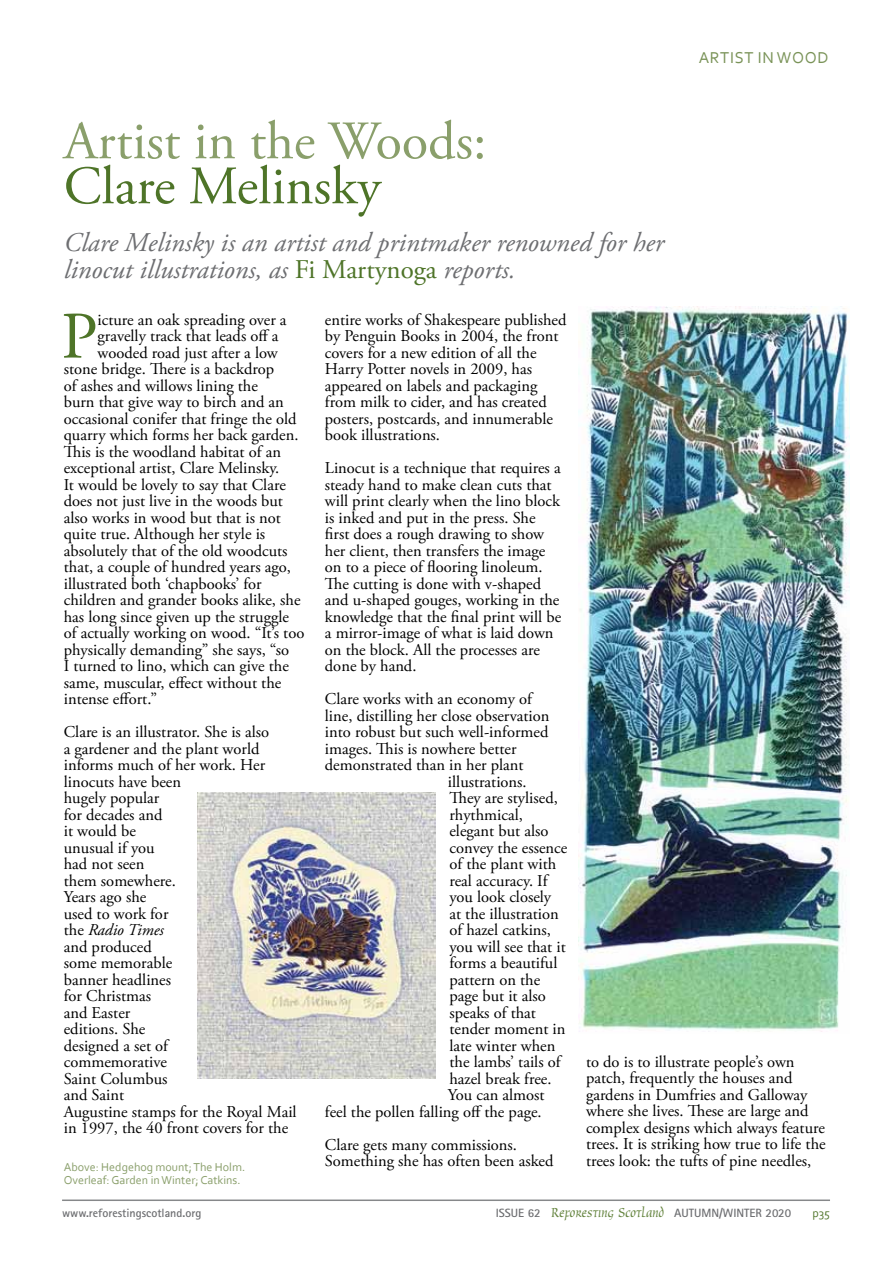
<style>
.page{position:relative;width:893px;height:1263px;background:#fff}
.page>*{position:absolute;margin:0;border:0;box-sizing:border-box;transform-origin:0 0}
.t1{font:66.3px "Adobe Garamond Pro";color:#4e7428}
.t2{font:54px "Adobe Garamond Pro";color:#8a9f6b}
.t3{font:54px "Adobe Garamond Pro";color:#4e7428}
.t4{font:italic 27px/27px "Adobe Garamond Pro";color:#6d6e71}
.t5{font:16.5px/16.5px "Adobe Garamond Pro";color:#000}
.t6{font:16.5px "Corbel";color:#7a9358}
.t7{font:700 12px "Rotis Sans Serif";color:#6d6e71}
.t8{font:12px/13.5px "Corbel";color:#8a9f6b}
.t9{font:12px "Corbel";color:#4e7428}
.s1{font-style:normal;color:#4e7428}
.s2{font-style:italic}
.s3{font-family:"Oxford";font-weight:400;font-size:15px;color:#63833d}
</style>
<div class="page">
<hr style="left:62px;top:1199px;width:768px;height:2px;background:#86888a">
<img style="left:579px;top:306px;width:270px;height:726px">
<img style="left:197px;top:792px;width:238px;height:286px">
<h2 class="t2" style="left:64px;top:109px;width:424px">Artist in the Woods:</h2>
<h2 class="t3" style="left:64px;top:154px;width:319px">Clare Melinsky</h2>
<h3 class="t4" style="left:64px;top:230px;width:602px">Clare Melinsky is an artist and printmaker renowned for her linocut illustrations, as <span class="s1">Fi Martynoga</span> reports.</h3>
<p class="t6" style="left:699px;top:48px;width:21px">Artist</p>
<p class="t6" style="left:758px;top:48px;width:33px">in wood</p>
<h1 class="t1" style="left:61px;top:297px;width:38px">P</h1>
<p class="t5" style="left:97px;top:312px;width:191px">icture an oak spreading over a</p>
<p class="t5" style="left:97px;top:328px;width:183px">gravelly track that leads off a</p>
<p class="t5" style="left:97px;top:345px;width:182px">wooded road just after a low</p>
<p class="t5" style="left:64px;top:361px;width:212px">stone bridge. There is a backdrop</p>
<p class="t5" style="left:64px;top:378px;width:196px">of ashes and willows lining the</p>
<p class="t5" style="left:64px;top:394px;width:222px">burn that give way to birch and an</p>
<p class="t5" style="left:64px;top:411px;width:234px">occasional conifer that fringe the old</p>
<p class="t5" style="left:64px;top:427px;width:236px">quarry which forms her back garden.</p>
<p class="t5" style="left:64px;top:444px;width:219px">This is the woodland habitat of an</p>
<p class="t5" style="left:64px;top:460px;width:217px">exceptional artist, Clare Melinsky.</p>
<p class="t5" style="left:64px;top:477px;width:224px">It would be lovely to say that Clare</p>
<p class="t5" style="left:64px;top:493px;width:221px">does not just live in the woods but</p>
<p class="t5" style="left:64px;top:510px;width:219px">also works in wood but that is not</p>
<p class="t5" style="left:64px;top:526px;width:203px">quite true. Although her style is</p>
<p class="t5" style="left:64px;top:543px;width:225px">absolutely that of the old woodcuts</p>
<p class="t5" style="left:64px;top:559px;width:229px">that, a couple of hundred years ago,</p>
<p class="t5" style="left:64px;top:576px;width:199px">illustrated both ‘chapbooks’ for</p>
<p class="t5" style="left:64px;top:592px;width:238px">children and grander books alike, she</p>
<p class="t5" style="left:64px;top:609px;width:227px">has long since given up the struggle</p>
<p class="t5" style="left:64px;top:625px;width:242px">of actually working on wood. “It’s too</p>
<p class="t5" style="left:64px;top:642px;width:227px">physically demanding” she says, “so</p>
<p class="t5" style="left:64px;top:658px;width:227px">I turned to lino, which can give the</p>
<p class="t5" style="left:64px;top:675px;width:219px">same, muscular, effect without the</p>
<p class="t5" style="left:64px;top:691px;width:95px">intense effort.”</p>
<p class="t5" style="left:64px;top:724px;width:234px">Clare is an illustrator. She is also<br>a gardener and the plant world informs much of her work. Her linocuts have been<br>hugely popular<br>for decades and<br>it would be<br>unusual if you<br>had not seen<br>them somewhere.<br>Years ago she<br>used to work for<br>the <span class="s2">Radio Times<br></span>and produced<br>some memorable<br>banner headlines<br>for Christmas<br>and Easter<br>editions. She<br>designed a set of<br>commemorative<br>Saint Columbus<br>and Saint<br>Augustine stamps for the Royal Mail in 1997, the 40 front covers for the</p>
<p class="t8" style="left:64px;top:1160px;width:183px">Above: Hedgehog mount; The Holm.<br>Overleaf: Garden in Winter; Catkins.</p>
<p class="t5" style="left:325px;top:312px;width:243px">entire works of Shakespeare published by Penguin Books in 2004, the front covers for a new edition of all the Harry Potter novels in 2009, has appeared on labels and packaging from milk to cider, and has created posters, postcards, and innumerable book illustrations.</p>
<p class="t5" style="left:325px;top:460px;width:238px">Linocut is a technique that requires a steady hand to make clean cuts that will print clearly when the lino block is inked and put in the press. She first does a rough drawing to show her client, then transfers the image on to a piece of flooring linoleum.<br>The cutting is done with v-shaped and u-shaped gouges, working in the knowledge that the final print will be a mirror-image of what is laid down on the block. All the processes are done by hand.</p>
<p class="t5" style="left:325px;top:691px;width:209px">Clare works with an economy of</p>
<p class="t5" style="left:325px;top:708px;width:226px">line, distilling her close observation</p>
<p class="t5" style="left:325px;top:724px;width:225px">into robust but such well-informed</p>
<p class="t5" style="left:325px;top:741px;width:193px">images. This is nowhere better</p>
<p class="t5" style="left:325px;top:757px;width:200px">demonstrated than in her plant</p>
<p class="t5" style="left:448px;top:774px;width:80px">illustrations.</p>
<p class="t5" style="left:449px;top:790px;width:110px">They are stylised,</p>
<p class="t5" style="left:449px;top:807px;width:75px">rhythmical,</p>
<p class="t5" style="left:449px;top:823px;width:100px">elegant but also</p>
<p class="t5" style="left:449px;top:840px;width:119px">convey the essence</p>
<p class="t5" style="left:449px;top:856px;width:108px">of the plant with</p>
<p class="t5" style="left:449px;top:873px;width:100px">real accuracy. If</p>
<p class="t5" style="left:449px;top:889px;width:103px">you look closely</p>
<p class="t5" style="left:449px;top:906px;width:111px">at the illustration</p>
<p class="t5" style="left:449px;top:922px;width:103px">of hazel catkins,</p>
<p class="t5" style="left:449px;top:939px;width:118px">you will see that it</p>
<p class="t5" style="left:449px;top:955px;width:110px">forms a beautiful</p>
<p class="t5" style="left:449px;top:972px;width:92px">pattern on the</p>
<p class="t5" style="left:449px;top:988px;width:98px">page but it also</p>
<p class="t5" style="left:449px;top:1005px;width:88px">speaks of that</p>
<p class="t5" style="left:449px;top:1021px;width:118px">tender moment in</p>
<p class="t5" style="left:449px;top:1038px;width:108px">late winter when</p>
<p class="t5" style="left:449px;top:1054px;width:113px">the lambs’ tails of</p>
<p class="t5" style="left:449px;top:1071px;width:104px">hazel break free.</p>
<p class="t5" style="left:448px;top:1087px;width:98px">You can almost</p>
<p class="t5" style="left:325px;top:1104px;width:218px">feel the pollen falling off the page.</p>
<p class="t5" style="left:325px;top:1137px;width:230px">Clare gets many commissions.<br>Something she has often been asked</p>
<p class="t5" style="left:586px;top:1054px;width:241px">to do is to illustrate people’s own patch, frequently the houses and gardens in Dumfries and Galloway where she lives. These are large and complex designs which always feature trees. It is striking how true to life the trees look: the tufts of pine needles,</p>
<p class="t7" style="left:62px;top:1205px;width:141px">www.reforestingscotland.org</p>
<p class="t7" style="left:496px;top:1205px;width:297px">ISSUE 62 <span class="s3">Reforesting Scotland</span> AUTUMN/WINTER 2020</p>
<p class="t9" style="left:812px;top:1205px;width:19px">p35</p>
</div>
